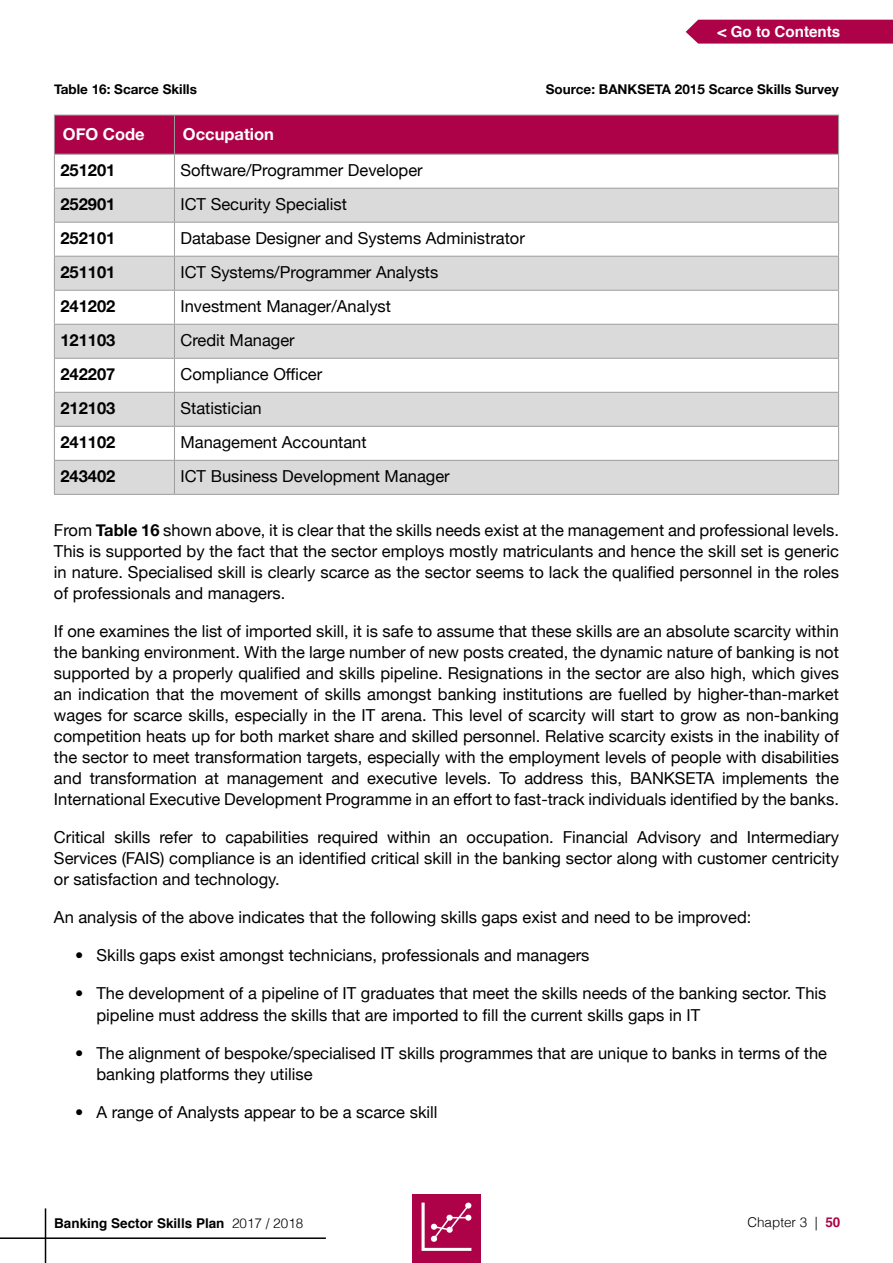
<style>
.page{position:relative;width:893px;height:1263px;background:#fff}
.page>*{position:absolute;margin:0;border:0;box-sizing:border-box;transform-origin:0 0}
.t1{font:16.5px/21px "Helvetica Neue";color:#000;text-align:justify}
.t2{font:700 16.5px "Helvetica Neue";color:#000}
.t3{font:700 16.5px "Helvetica Neue";color:#fff}
.t4{font:700 15.15px "Helvetica";color:#fff}
.t5{font:700 13.5px "Helvetica Neue";color:#000}
.t6{font:700 13.5px "Helvetica";color:#000}
.t7{font:300 13.5px "Helvetica";color:#000}
.s1{font-weight:700}
.s2{font-weight:300}
.s3{font-weight:700;color:#ad0248}
</style>
<div class="page">
<div style="left:412px;top:1194px;width:69px;height:69px;background:#ad0248"></div>
<svg style="left:421px;top:1202px;width:51px;height:49px"></svg>
<hr style="left:45px;top:1208px;width:1px;height:55px;background:#000">
<hr style="left:0;top:1237px;width:326px;height:2px;background:#000">
<svg style="left:686px;top:20px;width:207px;height:24px;background:#b00d50"></svg>
<div style="left:55px;top:116px;width:783px;height:38px;background:#ad0248"></div>
<svg style="left:55px;top:189px;width:783px;height:305px;fill:#dadada"></svg>
<hr style="left:174px;top:115px;width:1px;height:39px;background:#9d9d9c">
<hr style="left:54px;top:155px;width:1px;height:33px;background:#9d9d9c">
<hr style="left:174px;top:155px;width:1px;height:33px;background:#9d9d9c">
<hr style="left:838px;top:155px;width:1px;height:33px;background:#9d9d9c">
<hr style="left:54px;top:188px;width:120px;height:1px;background:#9d9d9c">
<hr style="left:54px;top:189px;width:1px;height:33px;background:#9d9d9c">
<hr style="left:174px;top:188px;width:665px;height:1px;background:#9d9d9c">
<hr style="left:174px;top:189px;width:1px;height:33px;background:#9d9d9c">
<hr style="left:838px;top:189px;width:1px;height:33px;background:#9d9d9c">
<hr style="left:54px;top:222px;width:120px;height:1px;background:#9d9d9c">
<hr style="left:54px;top:223px;width:1px;height:33px;background:#9d9d9c">
<hr style="left:174px;top:222px;width:665px;height:1px;background:#9d9d9c">
<hr style="left:174px;top:223px;width:1px;height:33px;background:#9d9d9c">
<hr style="left:838px;top:223px;width:1px;height:33px;background:#9d9d9c">
<hr style="left:54px;top:256px;width:120px;height:1px;background:#9d9d9c">
<hr style="left:54px;top:257px;width:1px;height:33px;background:#9d9d9c">
<hr style="left:174px;top:256px;width:665px;height:1px;background:#9d9d9c">
<hr style="left:174px;top:257px;width:1px;height:33px;background:#9d9d9c">
<hr style="left:838px;top:257px;width:1px;height:33px;background:#9d9d9c">
<hr style="left:54px;top:290px;width:120px;height:1px;background:#9d9d9c">
<hr style="left:54px;top:291px;width:1px;height:33px;background:#9d9d9c">
<hr style="left:174px;top:290px;width:665px;height:1px;background:#9d9d9c">
<hr style="left:174px;top:291px;width:1px;height:33px;background:#9d9d9c">
<hr style="left:838px;top:291px;width:1px;height:33px;background:#9d9d9c">
<hr style="left:54px;top:324px;width:120px;height:1px;background:#9d9d9c">
<hr style="left:54px;top:325px;width:1px;height:33px;background:#9d9d9c">
<hr style="left:174px;top:324px;width:665px;height:1px;background:#9d9d9c">
<hr style="left:174px;top:325px;width:1px;height:33px;background:#9d9d9c">
<hr style="left:838px;top:325px;width:1px;height:33px;background:#9d9d9c">
<hr style="left:54px;top:358px;width:120px;height:1px;background:#9d9d9c">
<hr style="left:54px;top:359px;width:1px;height:33px;background:#9d9d9c">
<hr style="left:174px;top:358px;width:665px;height:1px;background:#9d9d9c">
<hr style="left:174px;top:359px;width:1px;height:33px;background:#9d9d9c">
<hr style="left:838px;top:359px;width:1px;height:33px;background:#9d9d9c">
<hr style="left:54px;top:392px;width:120px;height:1px;background:#9d9d9c">
<hr style="left:54px;top:393px;width:1px;height:33px;background:#9d9d9c">
<hr style="left:174px;top:392px;width:665px;height:1px;background:#9d9d9c">
<hr style="left:174px;top:393px;width:1px;height:33px;background:#9d9d9c">
<hr style="left:838px;top:393px;width:1px;height:33px;background:#9d9d9c">
<hr style="left:54px;top:426px;width:120px;height:1px;background:#9d9d9c">
<hr style="left:54px;top:427px;width:1px;height:33px;background:#9d9d9c">
<hr style="left:174px;top:426px;width:665px;height:1px;background:#9d9d9c">
<hr style="left:174px;top:427px;width:1px;height:33px;background:#9d9d9c">
<hr style="left:838px;top:427px;width:1px;height:33px;background:#9d9d9c">
<hr style="left:54px;top:460px;width:120px;height:1px;background:#9d9d9c">
<hr style="left:54px;top:461px;width:1px;height:33px;background:#9d9d9c">
<hr style="left:174px;top:460px;width:665px;height:1px;background:#9d9d9c">
<hr style="left:174px;top:461px;width:1px;height:33px;background:#9d9d9c">
<hr style="left:838px;top:461px;width:1px;height:33px;background:#9d9d9c">
<hr style="left:54px;top:494px;width:120px;height:1px;background:#9d9d9c">
<hr style="left:174px;top:494px;width:665px;height:1px;background:#9d9d9c">
<hr style="left:54px;top:115px;width:120px;height:1px;background:#9d9d9c">
<hr style="left:54px;top:115px;width:1px;height:39px;background:#9d9d9c">
<hr style="left:174px;top:115px;width:665px;height:1px;background:#9d9d9c">
<hr style="left:838px;top:115px;width:1px;height:39px;background:#9d9d9c">
<hr style="left:54px;top:154px;width:120px;height:1px;background:#9d9d9c">
<hr style="left:174px;top:154px;width:665px;height:1px;background:#9d9d9c">
<p class="t4" style="left:718px;top:20px;width:124px">&lt; Go to Contents</p>
<p class="t5" style="left:54px;top:79px;width:144px">Table 16: Scarce Skills</p>
<p class="t5" style="left:546px;top:79px;width:295px">Source: BANKSETA 2015 Scarce Skills Survey</p>
<p class="t3" style="left:63px;top:121px;width:83px">OFO Code</p>
<p class="t3" style="left:183px;top:121px;width:93px">Occupation</p>
<p class="t2" style="left:60px;top:157px;width:57px">251201</p>
<p class="t1" style="left:180px;top:160px;width:244px">Software/Programmer Developer</p>
<p class="t2" style="left:60px;top:191px;width:57px">252901</p>
<p class="t1" style="left:180px;top:194px;width:168px">ICT Security Specialist</p>
<p class="t2" style="left:60px;top:225px;width:57px">252101</p>
<p class="t1" style="left:180px;top:228px;width:346px">Database Designer and Systems Administrator</p>
<p class="t2" style="left:60px;top:259px;width:57px">251101</p>
<p class="t1" style="left:180px;top:262px;width:259px">ICT Systems/Programmer Analysts</p>
<p class="t2" style="left:60px;top:293px;width:57px">241202</p>
<p class="t1" style="left:180px;top:297px;width:212px">Investment Manager/Analyst</p>
<p class="t2" style="left:60px;top:328px;width:57px">121103</p>
<p class="t1" style="left:180px;top:331px;width:116px">Credit Manager</p>
<p class="t2" style="left:60px;top:362px;width:57px">242207</p>
<p class="t1" style="left:180px;top:365px;width:143px">Compliance Officer</p>
<p class="t2" style="left:60px;top:396px;width:57px">212103</p>
<p class="t1" style="left:180px;top:399px;width:83px">Statistician</p>
<p class="t2" style="left:60px;top:430px;width:57px">241102</p>
<p class="t1" style="left:180px;top:433px;width:188px">Management Accountant</p>
<p class="t2" style="left:60px;top:464px;width:57px">243402</p>
<p class="t1" style="left:180px;top:467px;width:271px">ICT Business Development Manager</p>
<p class="t1" style="left:54px;top:521px;width:786px">From <span class="s1">Table 16</span> shown above, it is clear that the skills needs exist at the management and professional levels.<br>This is supported by the fact that the sector employs mostly matriculants and hence the skill set is generic in nature. Specialised skill is clearly scarce as the sector seems to lack the qualified personnel in the roles of professionals and managers.</p>
<p class="t1" style="left:54px;top:622px;width:786px">If one examines the list of imported skill, it is safe to assume that these skills are an absolute scarcity within the banking environment. With the large number of new posts created, the dynamic nature of banking is not supported by a properly qualified and skills pipeline. Resignations in the sector are also high, which gives an indication that the movement of skills amongst banking institutions are fuelled by higher-than-market wages for scarce skills, especially in the IT arena. This level of scarcity will start to grow as non-banking competition heats up for both market share and skilled personnel. Relative scarcity exists in the inability of the sector to meet transformation targets, especially with the employment levels of people with disabilities and transformation at management and executive levels. To address this, BANKSETA implements the International Executive Development Programme in an effort to fast-track individuals identified by the banks.</p>
<p class="t1" style="left:54px;top:828px;width:786px">Critical skills refer to capabilities required within an occupation. Financial Advisory and Intermediary Services (FAIS) compliance is an identified critical skill in the banking sector along with customer centricity or satisfaction and technology.</p>
<p class="t1" style="left:54px;top:908px;width:699px">An analysis of the above indicates that the following skills gaps exist and need to be improved:</p>
<p class="t1" style="left:96px;top:946px;width:494px">Skills gaps exist amongst technicians, professionals and managers</p>
<p class="t1" style="left:96px;top:984px;width:731px">The development of a pipeline of IT graduates that meet the skills needs of the banking sector. This pipeline must address the skills that are imported to fill the current skills gaps in IT</p>
<p class="t1" style="left:96px;top:1043px;width:732px">The alignment of bespoke/specialised IT skills programmes that are unique to banks in terms of the banking platforms they utilise</p>
<p class="t1" style="left:96px;top:1102px;width:343px">A range of Analysts appear to be a scarce skill</p>
<p class="t6" style="left:54px;top:1212px;width:251px">Banking Sector Skills Plan <span class="s2">2017 / 2018</span></p>
<p class="t7" style="left:747px;top:1211px;width:95px">Chapter 3 | <span class="s3">50</span></p>
</div>
